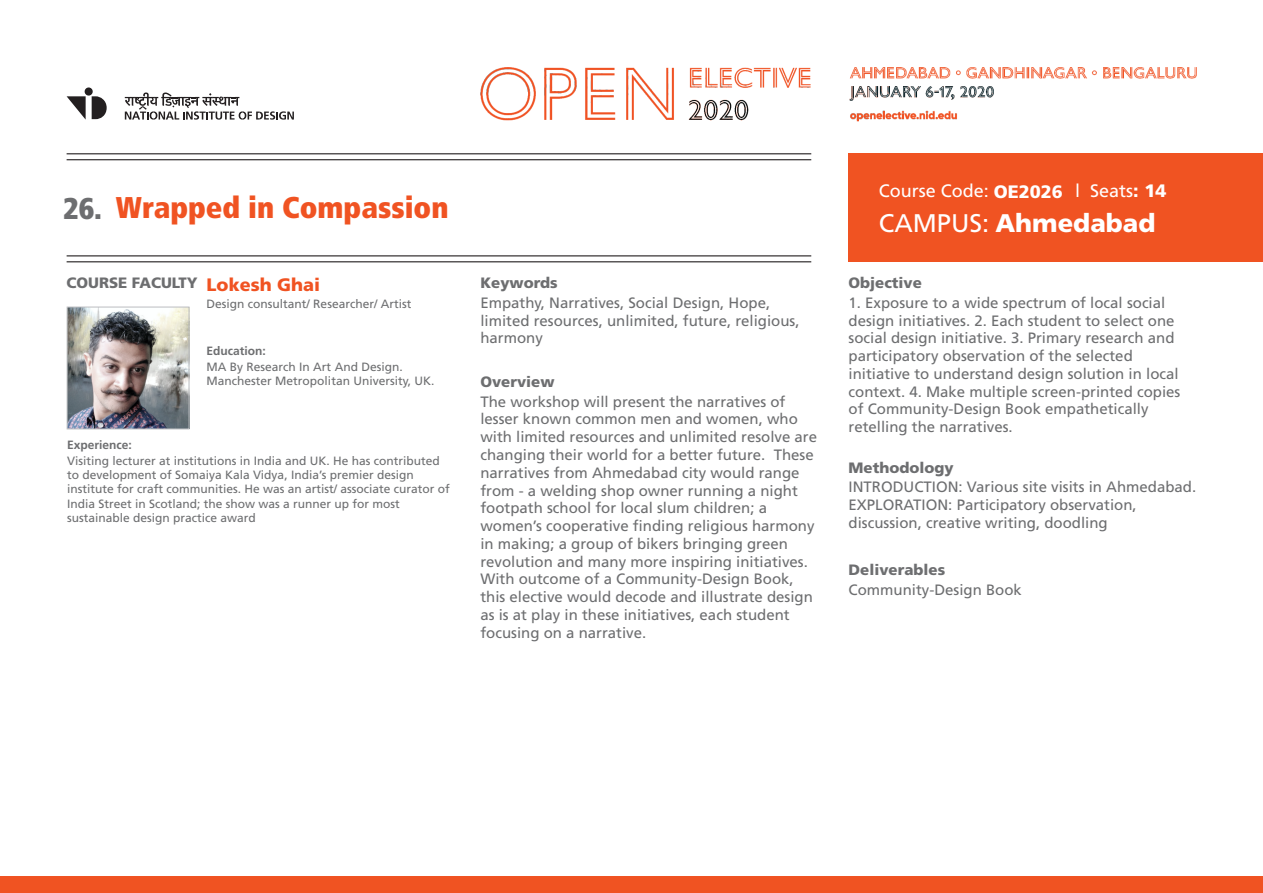
<style>
.page{position:relative;width:1263px;height:893px;background:#fff}
.page>*{position:absolute;margin:0;border:0;box-sizing:border-box;transform-origin:0 0}
.t1{font:900 condensed 30px "Frutiger LT Std";color:#f05322}
.t2{font:900 condensed 30px "Frutiger LT Std";color:#6d6e70}
.t3{font:900 25.5px "Frutiger";color:#fff}
.t4{font:18px "Frutiger";color:#fff}
.t5{font:900 18px "Frutiger";color:#f05322}
.t6{font:15px/17.9px "Frutiger";color:#6d6e70}
.t7{font:900 15px "Frutiger";color:#6d6e70}
.t8{font:12px/14.2px "Frutiger";color:#6d6e70}
.t9{font:700 12px "Frutiger LT Std";color:#6d6e70}
.s1{font-weight:900}
.s2{font-weight:400}
</style>
<div class="page">
<hr style="left:67px;top:153px;width:744px;height:1px;background:#231f20">
<hr style="left:67px;top:159px;width:744px;height:1px;background:#231f20">
<img style="left:69px;top:309px;width:118px;height:118px">
<div style="left:67px;top:307px;width:122px;height:122px;border:1px solid #bbbdc0"></div>
<svg style="left:67px;top:96px;width:19px;height:24px"></svg>
<svg style="left:92px;top:96px;width:15px;height:23px"></svg>
<div style="left:85px;top:87px;width:8px;height:9px;background:#231f20;border-radius:50%"></div>
<svg style="left:124px;top:93px;width:170px;height:27px"></svg>
<img style="left:480px;top:67px;width:717px;height:55px">
<div style="left:0;top:876px;width:1263px;height:17px;background:#f05322"></div>
<div style="left:848px;top:154px;width:415px;height:108px;background:#f05322"></div>
<hr style="left:67px;top:255px;width:744px;height:1px;background:#231f20">
<hr style="left:67px;top:261px;width:744px;height:1px;background:#231f20">
<h1 class="t2" style="left:63px;top:196px;width:40px">26.</h1>
<h1 class="t1" style="left:116px;top:196px;width:334px">Wrapped in Compassion</h1>
<p class="t7" style="left:66px;top:277px;width:133px">COURSE FACULTY</p>
<p class="t7" style="left:480px;top:277px;width:79px">Keywords</p>
<p class="t5" style="left:207px;top:277px;width:115px">Lokesh Ghai</p>
<p class="t8" style="left:207px;top:298px;width:206px">Design consultant/ Researcher/ Artist</p>
<p class="t6" style="left:480px;top:295px;width:321px">Empathy, Narratives, Social Design, Hope, limited resources, unlimited, future, religious, harmony</p>
<p class="t9" style="left:207px;top:346px;width:61px">Education:</p>
<p class="t9" style="left:67px;top:440px;width:66px">Experience:</p>
<p class="t8" style="left:207px;top:361px;width:229px">MA By Research In Art And Design.<br>Manchester Metropolitan University, UK.</p>
<p class="t8" style="left:67px;top:455px;width:384px">Visiting lecturer at institutions in India and UK. He has contributed to development of Somaiya Kala Vidya, India’s premier design institute for craft communities. He was an artist/ associate curator of India Street in Scotland; the show was a runner up for most sustainable design practice award</p>
<p class="t7" style="left:480px;top:376px;width:76px">Overview</p>
<p class="t6" style="left:480px;top:394px;width:338px">The workshop will present the narratives of lesser known common men and women, who with limited resources and unlimited resolve are changing their world for a better future. These narratives from Ahmedabad city would range from - a welding shop owner running a night footpath school for local slum children; a women’s cooperative finding religious harmony in making; a group of bikers bringing green revolution and many more inspiring initiatives.<br>With outcome of a Community-Design Book, this elective would decode and illustrate design as is at play in these initiatives, each student focusing on a narrative.</p>
<p class="t4" style="left:879px;top:184px;width:185px">Course Code: <span class="s1">OE2026</span></p>
<p class="t4" style="left:1075px;top:184px;width:93px">l Seats<span class="s1">: 14</span></p>
<h2 class="t3" style="left:879px;top:213px;width:278px"><span class="s2">CAMPUS:</span> Ahmedabad</h2>
<p class="t7" style="left:848px;top:277px;width:75px">Objective</p>
<p class="t6" style="left:848px;top:295px;width:333px">1. Exposure to a wide spectrum of local social design initiatives. 2. Each student to select one social design initiative. 3. Primary research and participatory observation of the selected initiative to understand design solution in local context. 4. Make multiple screen-printed copies of Community-Design Book empathetically retelling the narratives.</p>
<p class="t7" style="left:848px;top:461px;width:107px">Methodology</p>
<p class="t6" style="left:848px;top:480px;width:349px">INTRODUCTION: Various site visits in Ahmedabad.<br>EXPLORATION: Participatory observation, discussion, creative writing, doodling</p>
<p class="t7" style="left:848px;top:564px;width:98px">Deliverables</p>
<p class="t6" style="left:848px;top:582px;width:175px">Community-Design Book</p>
</div>
